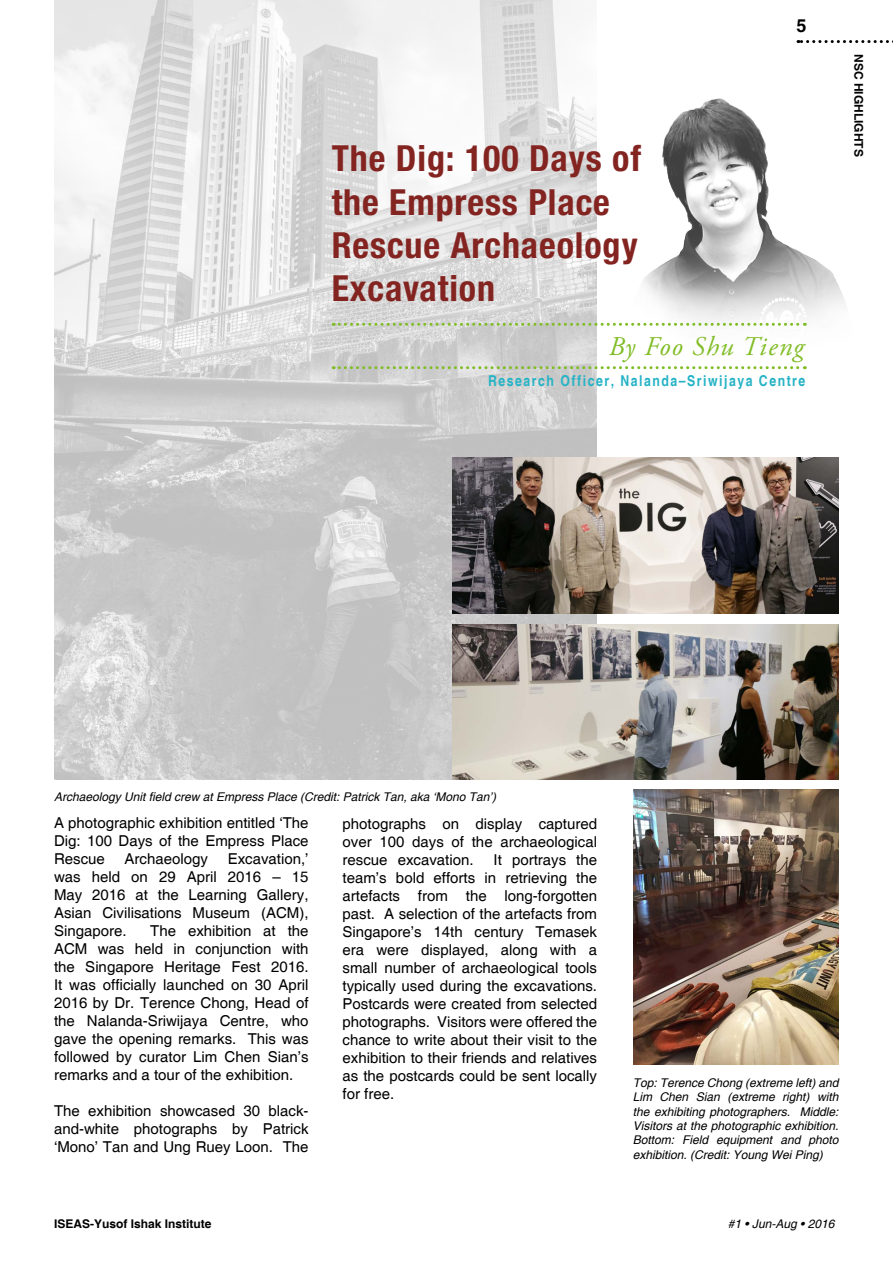
<style>
.page{position:relative;width:893px;height:1263px;background:#fff}
.page>*{position:absolute;margin:0;border:0;box-sizing:border-box;transform-origin:0 0}
.t1{font:700 condensed 36px/43.2px "Helvetica Neue LT Std";letter-spacing:.025em;color:#832421}
.t2{font:italic 27px "Adobe Garamond Pro";letter-spacing:.05em;color:#81bd26}
.t3{font:700 18px "Helvetica";color:#000}
.t4{font:15px/18px "Helvetica";color:#000;text-align:justify}
.t5{font:700 condensed 15px "Helvetica";letter-spacing:.1em;color:#26b3c5}
.t6{font:italic 12px/14.4px "Helvetica";color:#000;text-align:justify}
.t7{font:700 12px "Helvetica";color:#000}
</style>
<div class="page">
<img style="left:54px;top:0;width:543px;height:779px">
<img style="left:452px;top:457px;width:387px;height:156px">
<img style="left:633px;top:790px;width:206px;height:275px">
<img style="left:608px;top:98px;width:237px;height:269px">
<svg style="left:798px;top:40px;width:95px;height:3px"></svg>
<svg style="left:333px;top:323px;width:472px;height:3px"></svg>
<svg style="left:333px;top:366px;width:472px;height:3px"></svg>
<img style="left:452px;top:624px;width:387px;height:155px">
<p class="t3" style="left:796px;top:15px;width:12px">5</p>
<h1 class="t1" style="left:332px;top:136px;width:311px">The Dig: 100 Days of the Empress Place<br>Rescue Archaeology<br>Excavation</h1>
<h2 class="t2" style="left:609px;top:330px;width:197px">By Foo Shu Tieng</h2>
<p class="t5" style="left:488px;top:372px;width:319px">Research Officer, Nalanda–Sriwijaya Centre</p>
<p class="t7" style="left:866px;top:54px;width:104px;rotate:90deg">NSC HIGHLIGHTS</p>
<p class="t6" style="left:54px;top:789px;width:444px">Archaeology Unit field crew at Empress Place (Credit: Patrick Tan, aka ‘Mono Tan’)</p>
<p class="t4" style="left:54px;top:814px;width:256px">A photographic exhibition entitled ‘The Dig: 100 Days of the Empress Place Rescue</p>
<p class="t4" style="left:54px;top:850px;width:256px;text-indent:174px">Excavation,’ was held on 29 April 2016 – 15<br>May 2016 at the Learning Gallery, Asian Civilisations Museum (ACM), Singapore.</p>
<p class="t4" style="left:125px;top:850px;width:85px">Archaeology</p>
<p class="t4" style="left:54px;top:922px;width:256px;text-indent:96px">The exhibition at the ACM was held in conjunction with the Singapore Heritage Fest 2016.<br>It was officially launched on 30 April 2016 by Dr. Terence Chong, Head of the Nalanda-Sriwijaya Centre, who gave the opening remarks. This was followed by curator Lim Chen Sian’s remarks and a tour of the exhibition.</p>
<p class="t4" style="left:54px;top:1102px;width:256px">The exhibition showcased 30 black&shy;and-white photographs by Patrick ‘Mono’ Tan and Ung Ruey Loon. The</p>
<p class="t4" style="left:343px;top:815px;width:256px">photographs on display captured over 100 days of the archaeological rescue excavation.</p>
<p class="t4" style="left:343px;top:851px;width:256px;text-indent:151px">It portrays the team’s bold efforts in retrieving the artefacts from the long-forgotten past. A selection of the artefacts from Singapore’s 14th century Temasek era were displayed, along with a small number of archaeological tools typically used during the excavations.<br>Postcards were created from selected photographs. Visitors were offered the chance to write about their visit to the exhibition to their friends and relatives as the postcards could be sent locally for free.</p>
<p class="t6" style="left:633px;top:1076px;width:207px">Top: Terence Chong (extreme left) and Lim Chen Sian (extreme right) with the exhibiting photographers. Middle:<br>Visitors at the photographic exhibition.<br>Bottom: Field equipment and photo exhibition. (Credit: Young Wei Ping)</p>
<p class="t7" style="left:54px;top:1217px;width:159px">ISEAS-Yusof Ishak Institute</p>
<p class="t6" style="left:728px;top:1217px;width:108px">#1 • Jun-Aug • 2016</p>
</div>
